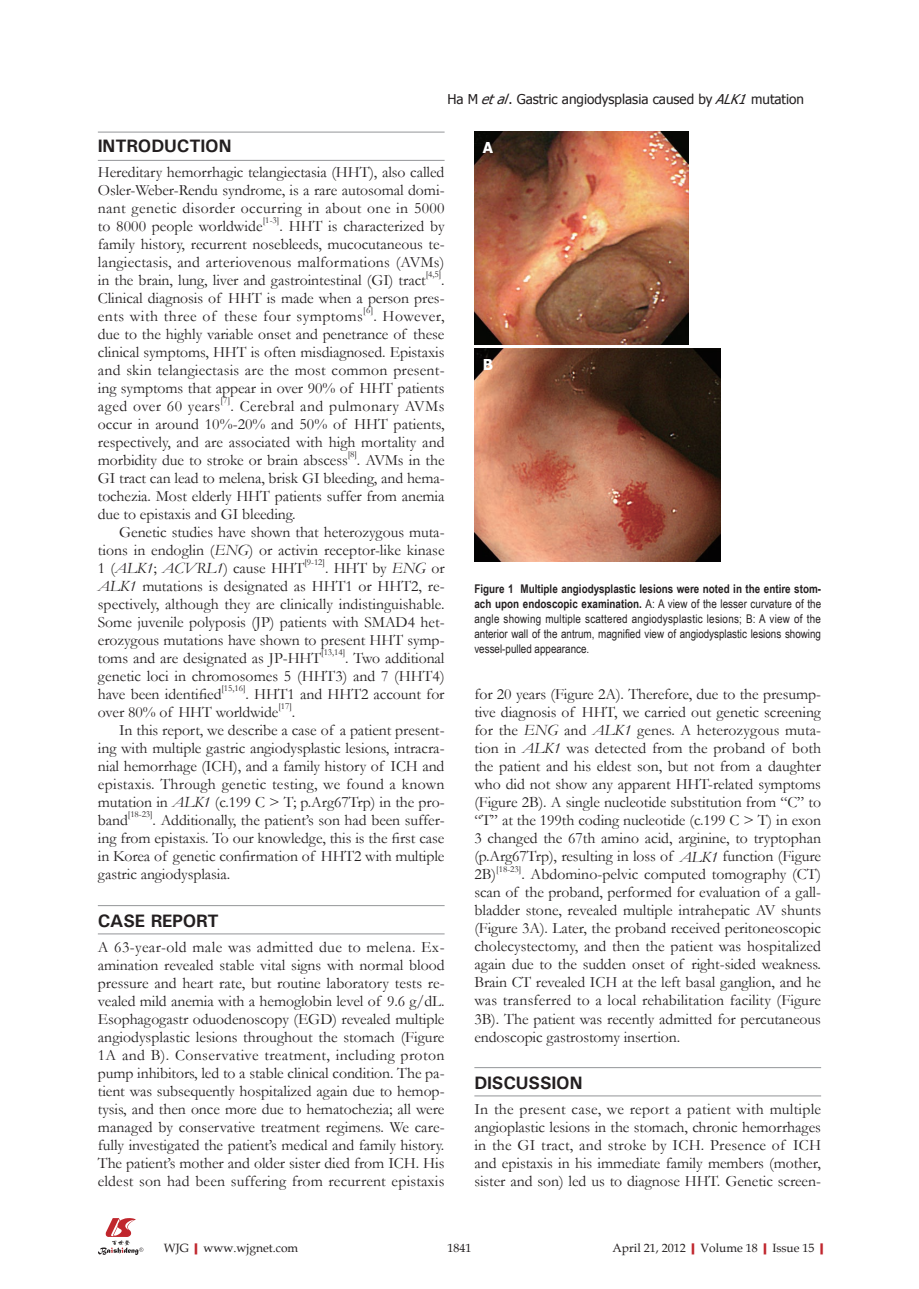
<style>
.page{position:relative;width:919px;height:1289px;background:#fff}
.page>*{position:absolute;margin:0;border:0;box-sizing:border-box;transform-origin:0 0}
.一级标题{font:700 18px "Univers";letter-spacing:-.01em;color:#231f20}
.正文{font:15.75px/18px "Garamond";letter-spacing:-.005em;color:#231f20;text-align:justify}
.正文缩进{font:15.75px/18px "Garamond";letter-spacing:-.005em;color:#231f20;text-align:justify}
.Tahoma-7{font:700 15px "Tahoma";color:#fff}
.t1{font:13.5px "Tahoma";color:#231f20}
.照片说明{font:12px/15px "Arial Narrow";color:#231f20;text-align:justify}
.t2{font:12px "Book Antiqua";color:#231f20}
.正文缩进-2{font:9.15px "Garamond";letter-spacing:-.005em;color:#231f20}
.正文-2{font:9.15px "Garamond";color:#231f20}
.s1{font-style:italic}
.s2{font-weight:700}
.s3{font-weight:700;color:#c0262d}
</style>
<div class="page">
<svg style="left:98px;top:1218px;width:45px;height:36px"></svg>
<img style="left:474px;top:132px;width:214px;height:212px">
<img style="left:474px;top:348px;width:246px;height:213px">
<hr style="left:98px;top:905px;width:346px;height:1px;background:#939598">
<hr style="left:98px;top:933px;width:346px;height:1px;background:#939598">
<hr style="left:474px;top:1067px;width:347px;height:1px;background:#939598">
<hr style="left:474px;top:1095px;width:347px;height:1px;background:#939598">
<hr style="left:98px;top:132px;width:346px;height:1px;background:#939598">
<hr style="left:98px;top:160px;width:346px;height:1px;background:#939598">
<p class="t1" style="left:447px;top:90px;width:358px">Ha M <span class="s1">etal</span>. Gastric angiodysplasia caused by <span class="s1">ALK1</span> mutation</p>
<p class="一级标题" style="left:98px;top:135px;width:135px">INTRODUCTION</p>
<p class="正文" style="left:98px;top:162px;width:348px">Hereditary hemorrhagic telangiectasia (HHT), also called Osler-Weber-Rendu syndrome, is a rare autosomal domi&shy;nant genetic disorder occurring in about one in 5000 to 8000 people worldwide</p>
<p class="正文-2" style="left:263px;top:214px;width:18px">[1-3]</p>
<p class="正文" style="left:98px;top:216px;width:348px;text-indent:181px">. HHT is characterized by family history, recurrent nosebleeds, mucocutaneous te&shy;langiectasis, and arteriovenous malformations (AVMs) in the brain, lung, liver and gastrointestinal (GI) tract</p>
<p class="正文-2" style="left:426px;top:268px;width:17px">[4,5]</p>
<p class="正文" style="left:98px;top:270px;width:348px;text-indent:343px">.<br>Clinical diagnosis of HHT is made when a person pres&shy;ents with three of these four symptoms</p>
<p class="正文-2" style="left:363px;top:304px;width:11px">[6]</p>
<p class="正文" style="left:98px;top:306px;width:348px;text-indent:275px">. However, due to the highly variable onset and penetrance of these clinical symptoms, HHT is often misdiagnosed. Epistaxis and skin telangiectasis are the most common present&shy;ing symptoms that appear in over 90% of HHT patients aged over 60 years</p>
<p class="正文-2" style="left:220px;top:394px;width:11px">[7]</p>
<p class="正文" style="left:98px;top:396px;width:348px;text-indent:133px">. Cerebral and pulmonary AVMs occur in around 10%-20% and 50% of HHT patients, respectively, and are associated with high mortality and morbidity due to stroke or brain abscess</p>
<p class="正文-2" style="left:348px;top:448px;width:11px">[8]</p>
<p class="正文" style="left:98px;top:450px;width:348px;text-indent:259px">. AVMs in the GI tract can lead to melena, brisk GI bleeding, and hema&shy;tochezia. Most elderly HHT patients suffer from anemia due to epistaxis and GI bleeding.</p>
<p class="正文缩进" style="left:98px;top:522px;width:348px;text-indent:21px">Genetic studies have shown that heterozygous muta&shy;tions in endoglin (<span class="s1">ENG</span>) or activin receptor-like kinase 1 (<span class="s1">ALK1</span>; <span class="s1">ACVRL1</span>) cause HHT</p>
<p class="正文缩进-2" style="left:304px;top:556px;width:22px">[9-12]</p>
<p class="正文缩进" style="left:98px;top:558px;width:348px;text-indent:227px">. HHT by <span class="s1">ENG</span> or <span class="s1">ALK1</span> mutations is designated as HHT1 or HHT2, re&shy;spectively, although they are clinically indistinguishable.<br>Some juvenile polyposis (JP) patients with SMAD4 het&shy;erozygous mutations have shown to present HHT symp&shy;toms and are designated as JP-HHT</p>
<p class="正文缩进-2" style="left:321px;top:646px;width:25px">[13,14]</p>
<p class="正文缩进" style="left:98px;top:648px;width:348px;text-indent:247px">. Two additional genetic loci in chromosomes 5 (HHT3) and 7 (HHT4) have been identified</p>
<p class="正文缩进-2" style="left:221px;top:682px;width:25px">[15,16]</p>
<p class="正文缩进" style="left:98px;top:684px;width:348px;text-indent:148px">. HHT1 and HHT2 account for over 80% of HHT worldwide</p>
<p class="正文缩进-2" style="left:278px;top:700px;width:15px">[17]</p>
<p class="正文缩进" style="left:292px;top:702px;width:5px">.</p>
<p class="正文缩进" style="left:98px;top:720px;width:348px;text-indent:21px">In this report, we describe a case of a patient present&shy;ing with multiple gastric angiodysplastic lesions, intracra&shy;nial hemorrhage (ICH), and a family history of ICH and epistaxis. Through genetic testing, we found a known mutation in <span class="s1">ALK1</span> (c.199 C &gt; T; p.Arg67Trp) in the pro&shy;band</p>
<p class="正文缩进-2" style="left:128px;top:808px;width:26px">[18-23]</p>
<p class="正文缩进" style="left:98px;top:810px;width:348px;text-indent:55px">. Additionally, the patient’s son had been suffer&shy;ing from epistaxis. To our knowledge, this is the first case in Korea of genetic confirmation of HHT2 with multiple gastric angiodysplasia.</p>
<p class="一级标题" style="left:98px;top:909px;width:123px">CASE REPORT</p>
<p class="正文" style="left:98px;top:937px;width:348px">A 63-year-old male was admitted due to melena. Ex&shy;amination revealed stable vital signs with normal blood pressure and heart rate, but routine laboratory tests re&shy;vealed mild anemia with a hemoglobin level of 9.6 g/dL.<br>Esophagogastr oduodenoscopy (EGD) revealed multiple angiodysplastic lesions throughout the stomach (Figure 1A and B). Conservative treatment, including proton pump inhibitors, led to a stable clinical condition. The pa&shy;tient was subsequently hospitalized again due to hemop&shy;tysis, and then once more due to hematochezia; all were managed by conservative treatment regimens. We care&shy;fully investigated the patient’s medical and family history.<br>The patient’s mother and older sister died from ICH. His eldest son had been suffering from recurrent epistaxis</p>
<p class="Tahoma-7" style="left:483px;top:137px;width:12px">A</p>
<p class="Tahoma-7" style="left:483px;top:354px;width:12px">B</p>
<p class="照片说明" style="left:474px;top:581px;width:348px"><span class="s2">Figure 1 Multiple angiodysplastic lesions were noted in the entire stom&shy;ach upon endoscopic examination.</span> A: A view of the lesser curvature of the angle showing multiple scattered angiodysplastic lesions; B: A view of the anterior wall of the antrum, magnified view of angiodysplastic lesions showing vessel-pulled appearance.</p>
<p class="正文" style="left:474px;top:685px;width:348px">for 20 years (Figure 2A). Therefore, due to the presump&shy;tive diagnosis of HHT, we carried out genetic screening for the <span class="s1">ENG</span> and <span class="s1">ALK1</span> genes. A heterozygous muta&shy;tion in <span class="s1">ALK1</span> was detected from the proband of both the patient and his eldest son, but not from a daughter who did not show any apparent HHT-related symptoms (Figure 2B). A single nucleotide substitution from “C” to “T” at the 199th coding nucleotide (c.199 C &gt; T) in exon 3 changed the 67th amino acid, arginine, to tryptophan (p.Arg67Trp), resulting in loss of <span class="s1">ALK1</span> function (Figure 2B)</p>
<p class="正文-2" style="left:496px;top:862px;width:27px">[18-23]</p>
<p class="正文" style="left:474px;top:865px;width:348px;text-indent:47px">. Abdomino-pelvic computed tomography (CT) scan of the proband, performed for evaluation of a gall&shy;bladder stone, revealed multiple intrahepatic AV shunts (Figure 3A). Later, the proband received peritoneoscopic cholecystectomy, and then the patient was hospitalized again due to the sudden onset of right-sided weakness.<br>Brain CT revealed ICH at the left basal ganglion, and he was transferred to a local rehabilitation facility (Figure 3B). The patient was recently admitted for percutaneous endoscopic gastrostomy insertion.</p>
<p class="一级标题" style="left:474px;top:1071px;width:110px">DISCUSSION</p>
<p class="正文" style="left:474px;top:1099px;width:348px">In the present case, we report a patient with multiple angioplastic lesions in the stomach, chronic hemorrhages in the GI tract, and stroke by ICH. Presence of ICH and epistaxis in his immediate family members (mother, sister and son) led us to diagnose HHT. Genetic screen-</p>
<p class="t2" style="left:164px;top:1239px;width:136px">WJG<span class="s3">|</span>www.wjgnet.com</p>
<p class="t2" style="left:447px;top:1239px;width:25px">1841</p>
<p class="t2" style="left:612px;top:1239px;width:218px">April 21, 2012<span class="s3">|</span>Volume 18<span class="s3">|</span>Issue 15<span class="s3">|</span></p>
</div>
